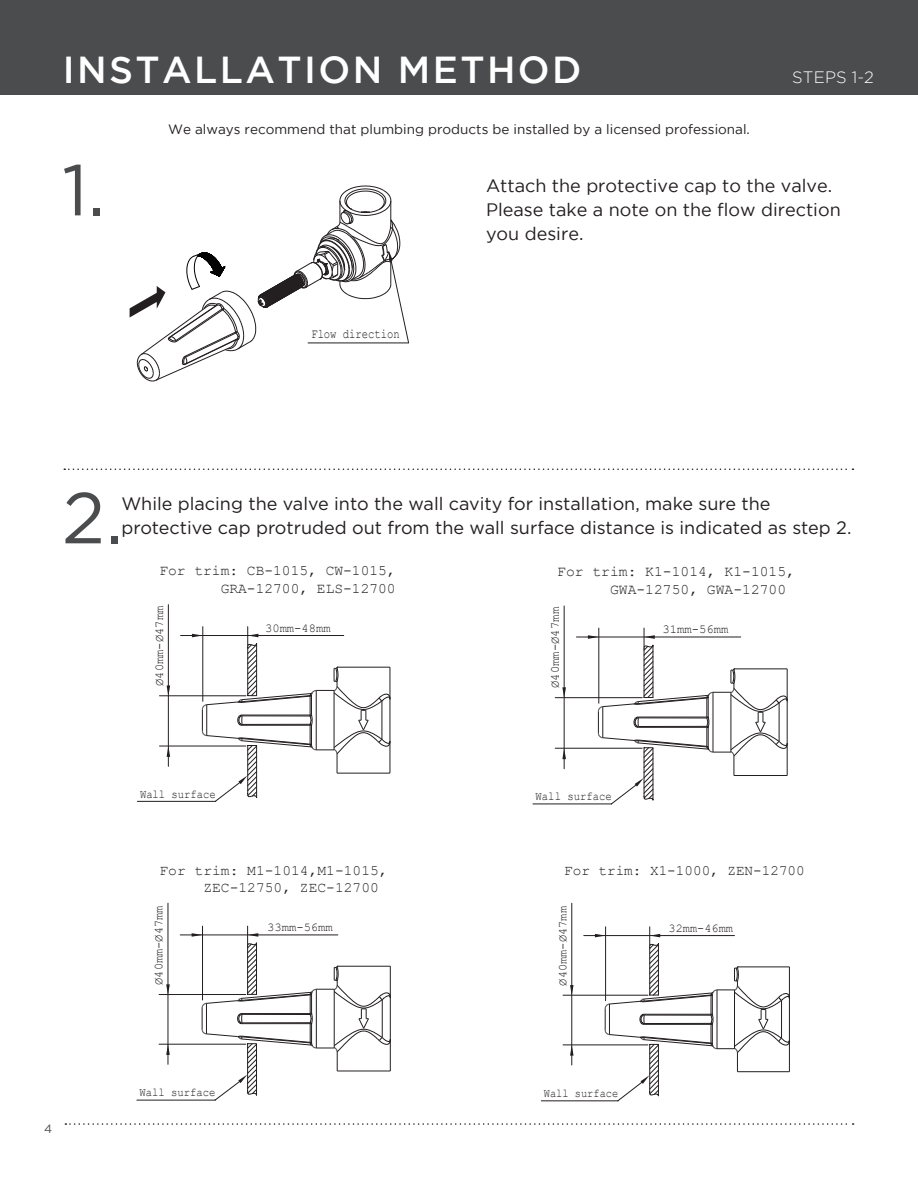
<style>
.page{position:relative;width:918px;height:1188px;background:#fff}
.page>*{position:absolute;margin:0;border:0;box-sizing:border-box;transform-origin:0 0}
.t1{font:72px "Gotham";color:#4b4c4d}
.t2{font:500 37.5px "Gotham";letter-spacing:.065em;color:#fff}
.Installation_內文{font:18px/24px "Gotham";color:#231f20}
.Installation_內文-2{font:18px/24px "Gotham";color:#231f20}
.t3{font:300 16.5px "Gotham";letter-spacing:.015em;color:#fff}
.t4{font:14.7px/17.5px "Courier New";color:#231f20}
.t5{font:14.55px/17.5px "Courier New";color:#231f20;text-align:right}
.t6{font:14.4px/17.2px "Courier New";color:#231f20}
.t7{font:13.5px "Gotham";color:#231f20}
.t8{font:13.2px "Courier New";color:#231f20;scale:.8 1}
.t9{font:12.3px "Courier New";color:#231f20}
.t10{font:12.3px "Courier New";color:#231f20;scale:.86 1}
.t11{font:12.15px "Courier New";color:#231f20}
.t12{font:12.15px "Courier New";color:#231f20;scale:.86 1}
.t13{font:12px "Courier New";color:#231f20}
.t14{font:12px "Courier New";color:#231f20;scale:.88 1}
.t15{font:12px "Courier New";color:#231f20;scale:.86 1}
.t16{font:12px "Gotham";color:#4b4c4d}
</style>
<div class="page">
<div style="left:0;top:0;width:918px;height:94px;background:#4b4c4d"></div>
<svg style="left:64px;top:469px;width:789px;height:1px"></svg>
<svg style="left:65px;top:1123px;width:789px;height:2px"></svg>
<svg style="left:130px;top:185px;width:279px;height:197px"></svg>
<hr style="left:181px;top:635px;width:163px;height:1px;background:#231f20">
<svg style="left:192px;top:627px;width:199px;height:175px"></svg>
<hr style="left:137px;top:801px;width:79px;height:1px;background:#231f20">
<svg style="left:167px;top:747px;width:3px;height:10px"></svg>
<svg style="left:167px;top:686px;width:3px;height:9px"></svg>
<hr style="left:168px;top:605px;width:1px;height:161px;background:#231f20">
<hr style="left:159px;top:746px;width:87px;height:1px;background:#231f20">
<hr style="left:159px;top:695px;width:87px;height:1px;background:#231f20">
<hr style="left:576px;top:637px;width:165px;height:1px;background:#231f20">
<svg style="left:588px;top:628px;width:200px;height:177px"></svg>
<hr style="left:533px;top:804px;width:79px;height:1px;background:#231f20">
<svg style="left:562px;top:749px;width:4px;height:10px"></svg>
<svg style="left:562px;top:687px;width:4px;height:10px"></svg>
<hr style="left:564px;top:606px;width:1px;height:163px;background:#231f20">
<hr style="left:555px;top:748px;width:87px;height:1px;background:#231f20">
<hr style="left:555px;top:697px;width:87px;height:1px;background:#231f20">
<hr style="left:180px;top:935px;width:158px;height:1px;background:#231f20">
<svg style="left:192px;top:926px;width:199px;height:175px"></svg>
<hr style="left:137px;top:1100px;width:78px;height:1px;background:#231f20">
<svg style="left:166px;top:1045px;width:4px;height:10px"></svg>
<svg style="left:166px;top:984px;width:4px;height:10px"></svg>
<hr style="left:168px;top:903px;width:1px;height:161px;background:#231f20">
<hr style="left:159px;top:1044px;width:87px;height:1px;background:#231f20">
<hr style="left:159px;top:994px;width:87px;height:1px;background:#231f20">
<hr style="left:584px;top:935px;width:151px;height:1px;background:#231f20">
<svg style="left:595px;top:927px;width:195px;height:175px"></svg>
<hr style="left:541px;top:1101px;width:77px;height:1px;background:#231f20">
<svg style="left:570px;top:1046px;width:4px;height:10px"></svg>
<svg style="left:570px;top:985px;width:4px;height:10px"></svg>
<hr style="left:571px;top:903px;width:1px;height:162px;background:#231f20">
<hr style="left:563px;top:1045px;width:85px;height:1px;background:#231f20">
<hr style="left:563px;top:995px;width:85px;height:1px;background:#231f20">
<h2 class="t2" style="left:63px;top:49px;width:520px">INSTALLATION METHOD</h2>
<p class="t7" style="left:168px;top:122px;width:583px">We always recommend that plumbing products be installed by a licensed professional.</p>
<p class="t3" style="left:792px;top:68px;width:83px">STEPS 1-2</p>
<h1 class="t1" style="left:62px;top:150px;width:45px">1.</h1>
<p class="t8" style="left:311px;top:325px;width:112px">Flow direction</p>
<p class="Installation_內文-2" style="left:486px;top:173px;width:356px">Attach the protective cap to the valve.<br>Please take a note on the flow direction you desire.</p>
<h1 class="t1" style="left:62px;top:478px;width:62px">2.</h1>
<p class="Installation_內文" style="left:122px;top:491px;width:731px">While placing the valve into the wall cavity for installation, make sure the protective cap protruded out from the wall surface distance is indicated as step 2.</p>
<p class="t4" style="left:610px;top:562px;width:186px;text-indent:-53px">For trim: K1-1014, K1-1015,<br>GWA-12750, GWA-12700</p>
<p class="t5" style="left:159px;top:561px;width:238px">For trim: CB-1015, CW-1015,<br>GRA-12700, ELS-12700</p>
<p class="t11" style="left:152px;top:686px;width:82px;rotate:-90deg">Ø40mm-Ø47mm</p>
<p class="t11" style="left:265px;top:620px;width:67px">30mm-48mm</p>
<p class="t9" style="left:547px;top:688px;width:82px;rotate:-90deg">Ø40mm-Ø47mm</p>
<p class="t9" style="left:663px;top:622px;width:68px">31mm-56mm</p>
<p class="t12" style="left:140px;top:786px;width:89px">Wall surface</p>
<p class="t10" style="left:536px;top:789px;width:90px">Wall surface</p>
<p class="t6" style="left:203px;top:862px;width:186px;text-indent:-44px">For trim: M1-1014,M1-1015,<br>ZEC-12750, ZEC-12700</p>
<p class="t6" style="left:564px;top:861px;width:242px">For trim: X1-1000, ZEN-12700</p>
<p class="t11" style="left:151px;top:985px;width:81px;rotate:-90deg">Ø40mm-Ø47mm</p>
<p class="t13" style="left:267px;top:920px;width:67px">33mm-56mm</p>
<p class="t13" style="left:555px;top:986px;width:81px;rotate:-90deg">Ø40mm-Ø47mm</p>
<p class="t13" style="left:669px;top:921px;width:66px">32mm-46mm</p>
<p class="t16" style="left:44px;top:1122px;width:10px">4</p>
<p class="t14" style="left:140px;top:1085px;width:88px">Wall surface</p>
<p class="t15" style="left:544px;top:1086px;width:88px">Wall surface</p>
</div>
